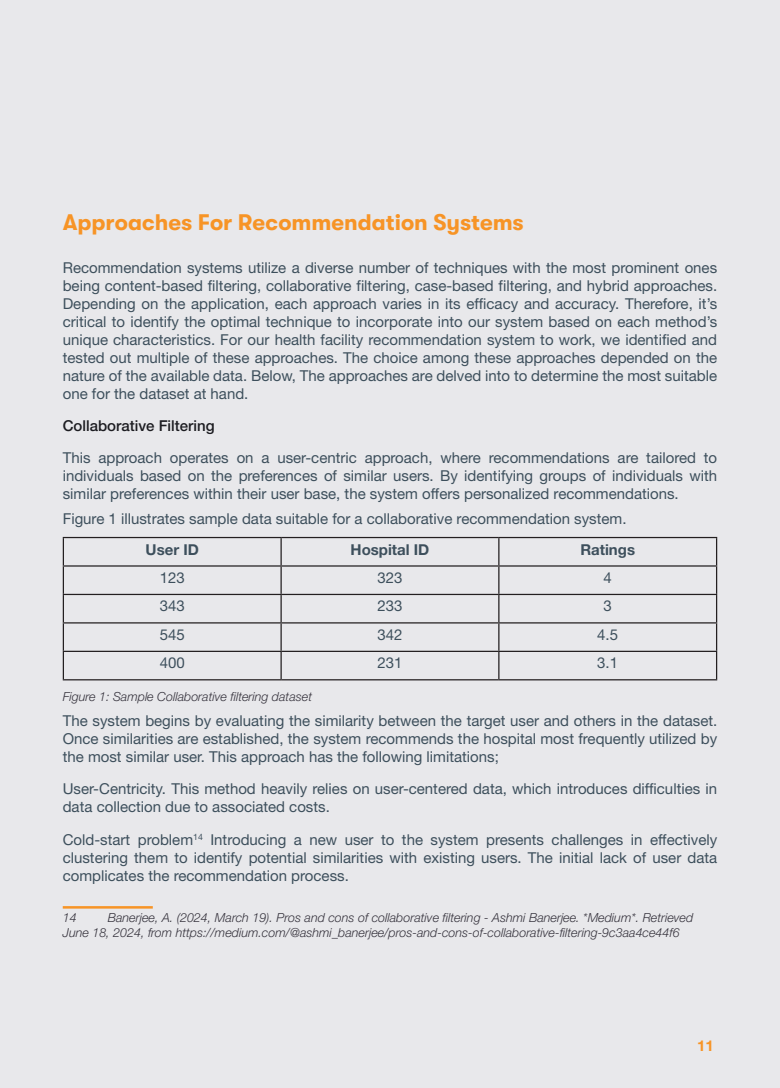
<style>
.page{position:relative;width:780px;height:1088px;background:#e8e8eb}
.page>*{position:absolute;margin:0;border:0;box-sizing:border-box;transform-origin:0 0}
.Main-Title{font:700 22.5px "GT Walsheim Pro";color:#f79426}
.Body-text{font:15px/18px "Helvetica Neue LT 55 Rm";color:#3d4f5c;text-align:justify}
.Body-text-2{font:15px "Helvetica Neue LT 75 Bd";color:#3d4f5c}
.Subtitle{font:15px "Helvetica Neue LT 65 Md";color:#1c1c21}
.t1{font:15px "Helvetica Neue LT 75 Bd";color:#f79426}
.Footnote{font:12.5px/15px "Helvetica Neue LT 46 Lt It";color:#36333d}
</style>
<div class="page">
<hr style="left:63px;top:537px;width:218px;height:1px;background:#231f20">
<hr style="left:281px;top:537px;width:218px;height:1px;background:#231f20">
<hr style="left:280px;top:538px;width:2px;height:27px;background:#231f20">
<hr style="left:499px;top:537px;width:218px;height:1px;background:#231f20">
<hr style="left:63px;top:565px;width:218px;height:2px;background:#231f20">
<hr style="left:281px;top:565px;width:218px;height:2px;background:#231f20">
<hr style="left:280px;top:567px;width:2px;height:27px;background:#231f20">
<hr style="left:499px;top:565px;width:218px;height:2px;background:#231f20">
<hr style="left:63px;top:594px;width:218px;height:1px;background:#231f20">
<hr style="left:281px;top:594px;width:218px;height:1px;background:#231f20">
<hr style="left:280px;top:595px;width:2px;height:27px;background:#231f20">
<hr style="left:499px;top:594px;width:218px;height:1px;background:#231f20">
<hr style="left:63px;top:622px;width:218px;height:1px;background:#231f20">
<hr style="left:281px;top:622px;width:218px;height:1px;background:#231f20">
<hr style="left:280px;top:623px;width:2px;height:28px;background:#231f20">
<hr style="left:499px;top:622px;width:218px;height:1px;background:#231f20">
<hr style="left:63px;top:651px;width:218px;height:1px;background:#231f20">
<svg style="left:63px;top:538px;width:1px;height:141px"></svg>
<hr style="left:281px;top:651px;width:218px;height:1px;background:#231f20">
<hr style="left:280px;top:652px;width:2px;height:27px;background:#231f20">
<hr style="left:499px;top:651px;width:218px;height:1px;background:#231f20">
<svg style="left:498px;top:538px;width:1px;height:141px"></svg>
<svg style="left:716px;top:538px;width:1px;height:141px"></svg>
<hr style="left:63px;top:679px;width:218px;height:1px;background:#231f20">
<hr style="left:281px;top:679px;width:218px;height:1px;background:#231f20">
<hr style="left:499px;top:679px;width:218px;height:1px;background:#231f20">
<hr style="left:63px;top:906px;width:90px;height:2px;background:#f79426">
<p class="Main-Title" style="left:63px;top:209px;width:462px">Approaches For Recommendation Systems</p>
<p class="Body-text" style="left:63px;top:258px;width:656px">Recommendation systems utilize a diverse number of techniques with the most prominent ones being content-based filtering, collaborative filtering, case-based filtering, and hybrid approaches.<br>Depending on the application, each approach varies in its efficacy and accuracy. Therefore, it’s critical to identify the optimal technique to incorporate into our system based on each method’s unique characteristics. For our health facility recommendation system to work, we identified and tested out multiple of these approaches. The choice among these approaches depended on the nature of the available data. Below, The approaches are delved into to determine the most suitable one for the dataset at hand.</p>
<p class="Subtitle" style="left:63px;top:416px;width:153px">Collaborative Filtering</p>
<p class="Body-text" style="left:63px;top:448px;width:656px">This approach operates on a user-centric approach, where recommendations are tailored to individuals based on the preferences of similar users. By identifying groups of individuals with similar preferences within their user base, the system offers personalized recommendations.</p>
<p class="Body-text" style="left:63px;top:509px;width:565px">Figure 1 illustrates sample data suitable for a collaborative recommendation system.</p>
<p class="Body-text-2" style="left:145px;top:540px;width:55px">User ID</p>
<p class="Body-text-2" style="left:350px;top:540px;width:80px">Hospital ID</p>
<p class="Body-text-2" style="left:580px;top:540px;width:56px">Ratings</p>
<p class="Body-text" style="left:160px;top:568px;width:27px">123</p>
<p class="Body-text" style="left:377px;top:568px;width:27px">323</p>
<p class="Body-text" style="left:603px;top:568px;width:10px">4</p>
<p class="Body-text" style="left:160px;top:597px;width:27px">343</p>
<p class="Body-text" style="left:377px;top:597px;width:27px">233</p>
<p class="Body-text" style="left:603px;top:597px;width:10px">3</p>
<p class="Body-text" style="left:160px;top:625px;width:27px">545</p>
<p class="Body-text" style="left:377px;top:625px;width:27px">342</p>
<p class="Body-text" style="left:597px;top:625px;width:22px">4.5</p>
<p class="Body-text" style="left:160px;top:654px;width:27px">400</p>
<p class="Body-text" style="left:377px;top:654px;width:27px">231</p>
<p class="Body-text" style="left:597px;top:654px;width:22px">3.1</p>
<p class="Footnote" style="left:63px;top:689px;width:251px">Figure 1: Sample Collaborative filtering dataset</p>
<p class="Body-text" style="left:63px;top:711px;width:656px">The system begins by evaluating the similarity between the target user and others in the dataset.<br>Once similarities are established, the system recommends the hospital most frequently utilized by the most similar user. This approach has the following limitations;</p>
<p class="Body-text" style="left:63px;top:780px;width:656px">User-Centricity. This method heavily relies on user-centered data, which introduces difficulties in data collection due to associated costs.</p>
<p class="Body-text" style="left:63px;top:830px;width:656px">Cold-start problem<sup>14</sup> Introducing a new user to the system presents challenges in effectively clustering them to identify potential similarities with existing users. The initial lack of user data complicates the recommendation process.</p>
<p class="Footnote" style="left:63px;top:910px;width:15px">14</p>
<p class="Footnote" style="left:63px;top:910px;width:632px;text-indent:45px">Banerjee, A. (2024, March 19). Pros and cons of collaborative filtering - Ashmi Banerjee. *Medium*. Retrieved<br>June 18, 2024, from https://medium.com/@ashmi_banerjee/pros-and-cons-of-collaborative-filtering-9c3aa4ce44f6</p>
<p class="t1" style="left:697px;top:1036px;width:18px">11</p>
</div>
